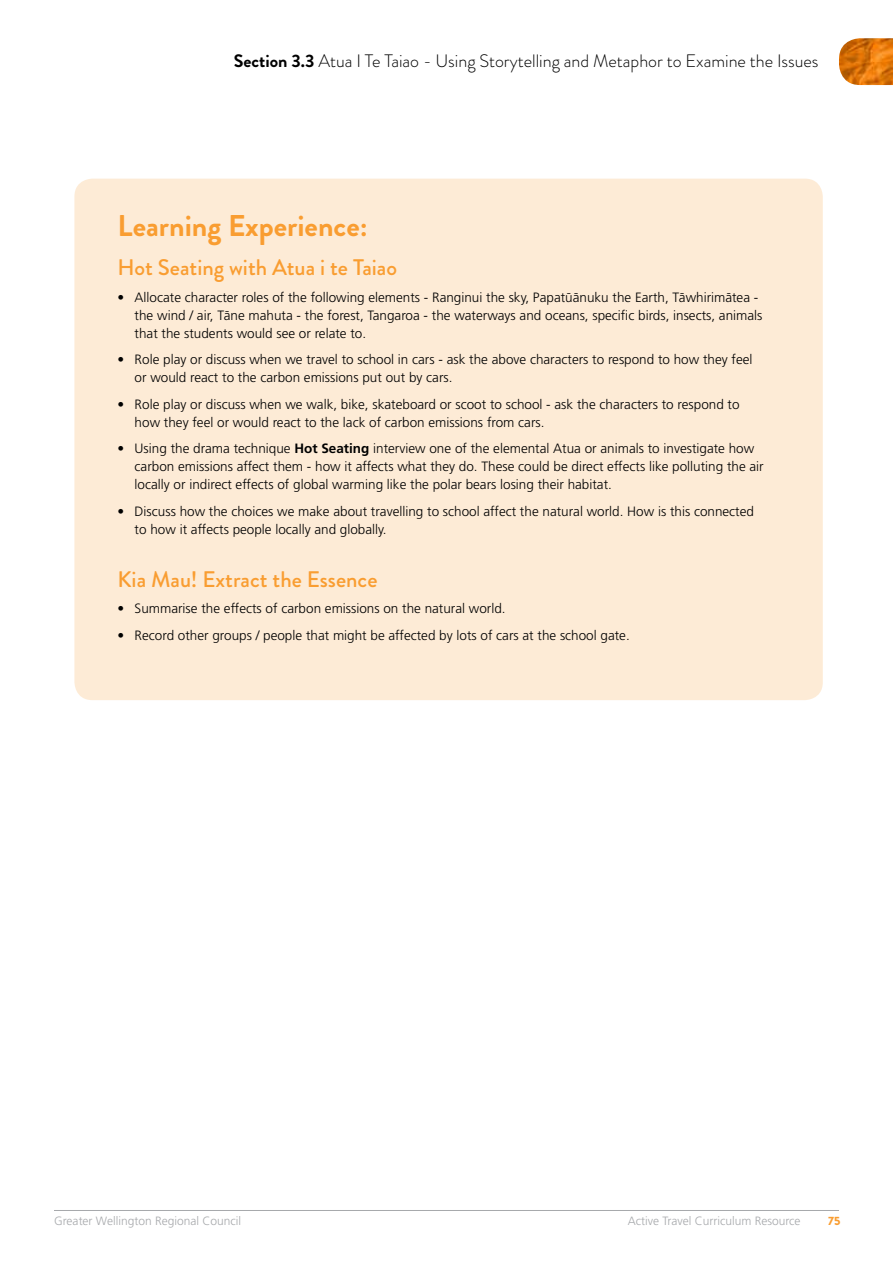
<style>
.page{position:relative;width:893px;height:1263px;background:#fff}
.page>*{position:absolute;margin:0;border:0;box-sizing:border-box;transform-origin:0 0}
.t1{font:700 30px "Brandon Grotesque";color:#f99d31}
.t2{font:500 22.5px "Brandon Grotesque";color:#f99d31}
.t3{font:300 18px "Brandon Grotesque";color:#000}
.t4{font:300 13.5px/18px "Frutiger LT Std";color:#000}
.t5{font:300 12px "Frutiger LT Std";color:#a7a9ac}
.t6{font:900 12px "Brandon Grotesque";color:#f99d31}
.s1{font-weight:700}
</style>
<div class="page">
<div style="left:74px;top:179px;width:749px;height:521px;background:#fdebd6;border-radius:18px"></div>
<img style="left:839px;top:38px;width:54px;height:47px">
<hr style="left:54px;top:1210px;width:785px;height:1px;background:#a7a9ac">
<h3 class="t3" style="left:234px;top:48px;width:586px"><span class="s1">Section 3.3</span> Atua I Te Taiao - Using Storytelling and Metaphor to Examine the Issues</h3>
<h1 class="t1" style="left:118px;top:204px;width:252px">Learning Experience:</h1>
<h2 class="t2" style="left:118px;top:252px;width:281px">Hot Seating with Atua i te Taiao</h2>
<p class="t4" style="left:135px;top:288px;width:629px;text-indent:-17px">• Allocate character roles of the following elements - Ranginui the sky, Papatüänuku the Earth, Täwhirimätea - the wind / air, Täne mahuta - the forest, Tangaroa - the waterways and oceans, specific birds, insects, animals that the students would see or relate to.</p>
<p class="t4" style="left:135px;top:351px;width:619px;text-indent:-17px">• Role play or discuss when we travel to school in cars - ask the above characters to respond to how they feel or would react to the carbon emissions put out by cars.</p>
<p class="t4" style="left:135px;top:395px;width:606px;text-indent:-17px">• Role play or discuss when we walk, bike, skateboard or scoot to school - ask the characters to respond to how they feel or would react to the lack of carbon emissions from cars.</p>
<p class="t4" style="left:135px;top:440px;width:631px;text-indent:-17px">• Using the drama technique <span class="s1">Hot Seating</span> interview one of the elemental Atua or animals to investigate how carbon emissions affect them - how it affects what they do. These could be direct effects like polluting the air locally or indirect effects of global warming like the polar bears losing their habitat.</p>
<p class="t4" style="left:135px;top:502px;width:621px;text-indent:-17px">• Discuss how the choices we make about travelling to school affect the natural world. How is this connected to how it affects people locally and globally.</p>
<h2 class="t2" style="left:118px;top:563px;width:261px">Kia Mau! Extract the Essence</h2>
<p class="t4" style="left:118px;top:600px;width:390px">• Summarise the effects of carbon emissions on the natural world.</p>
<p class="t4" style="left:118px;top:626px;width:514px">• Record other groups / people that might be affected by lots of cars at the school gate.</p>
<p class="t5" style="left:54px;top:1214px;width:188px">Greater Wellington Regional Council</p>
<p class="t5" style="left:628px;top:1214px;width:174px">Active Travel Curriculum Resource</p>
<p class="t6" style="left:828px;top:1212px;width:14px">75</p>
</div>
